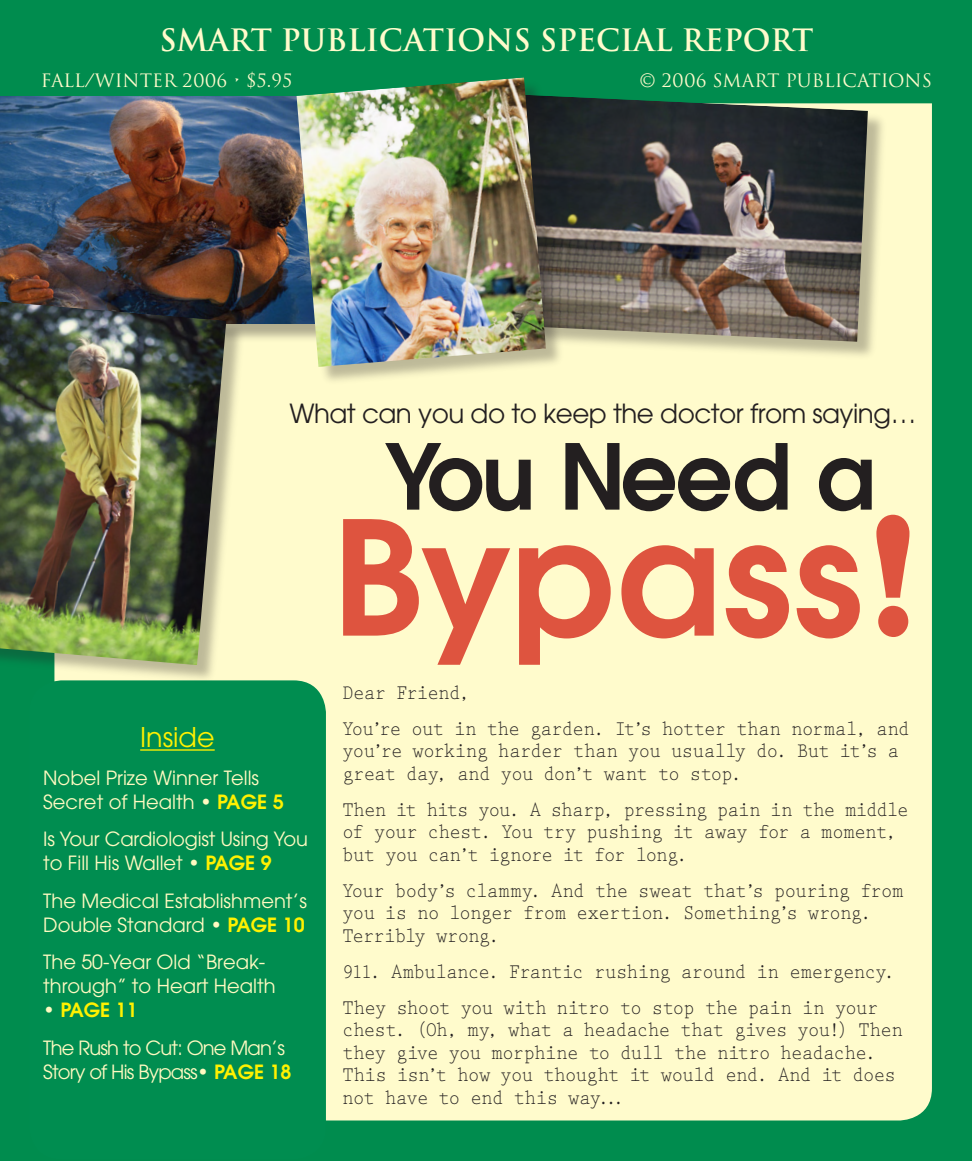
<style>
.page{position:relative;width:972px;height:1161px;background:#008c4e}
.page>*{position:absolute;margin:0;border:0;box-sizing:border-box;transform-origin:0 0}
.t1{font:600 157.5px "Avant Garde";letter-spacing:.01em;color:#de543f}
.t2{font:600 90px "Avant Garde";letter-spacing:-.03em;color:#231f20}
.t3{font:700 30px "Trajan";color:#fffbcc}
.t4{font:27px "Avant Garde";color:#fff101}
.t5{font:26.25px "Avant Garde";letter-spacing:-.02em;color:#231f20}
.t6{font:21px/22.5px "Prestige Elite";letter-spacing:-.035em;color:#231f20;scale:.9 1}
.t7{font:19.5px/24px "Avant Garde";color:#fffac1}
.t8{font:19.5px/37.5px "Avant Garde";letter-spacing:-.04em;color:#fffac1}
.t9{font:18px "Trajan";color:#fffbcc}
.s1{font-weight:600;color:#fff101}
.s2{font-family:"Bookman";font-size:173.25px}
</style>
<div class="page">
<div style="left:246px;top:103px;width:686px;height:1018px;background:#fffbcc"></div>
<svg style="left:246px;top:680px;width:80px;height:441px"></svg>
<hr style="left:140px;top:749px;width:75px;height:2px;background:#fff101">
<img style="left:0;top:96px;width:297px;height:228px">
<div style="left:0;top:303px;width:246px;height:382px;background:#231f20;opacity:.3"></div>
<img style="left:0;top:301px;width:226px;height:364px">
<div style="left:513px;top:95px;width:375px;height:266px;background:#231f20;opacity:.3"></div>
<img style="left:566px;top:95px;width:302px;height:247px">
<div style="left:298px;top:79px;width:268px;height:308px;background:#231f20;opacity:.3"></div>
<img style="left:297px;top:77px;width:249px;height:290px">
<h3 class="t3" style="left:159px;top:21px;width:655px">SMART PUBLICATIONS SPECIAL REPORT</h3>
<p class="t9" style="left:41px;top:69px;width:253px">FALL/WINTER 2006 • $5.95</p>
<p class="t9" style="left:640px;top:69px;width:294px">© 2006 SMART PUBLICATIONS</p>
<p class="t5" style="left:289px;top:398px;width:629px">What can you do to keep the doctor from saying…</p>
<p class="t4" style="left:140px;top:722px;width:76px">Inside</p>
<p class="t7" style="left:43px;top:766px;width:242px">Nobel Prize Winner Tells<br>Secret of Health • <span class="s1">PAGE 5</span></p>
<p class="t7" style="left:43px;top:827px;width:266px">Is Your Cardiologist Using You to Fill His Wallet • <span class="s1">PAGE 9</span></p>
<p class="t7" style="left:43px;top:889px;width:265px">The Medical Establishment’s<br>Double Standard • <span class="s1">PAGE 10</span></p>
<p class="t7" style="left:43px;top:950px;width:234px">The 50-Year Old “Break&shy;through” to Heart Health</p>
<p class="t8" style="left:43px;top:991px;width:243px">• <span class="s1">PAGE 11<br></span>The Rush to Cut: One Man’s</p>
<p class="t8" style="left:43px;top:1053px;width:250px">Story of His Bypass• <span class="s1">PAGE 18</span></p>
<h2 class="t2" style="left:385px;top:418px;width:492px">You Need a</h2>
<h1 class="t1" style="left:332px;top:475px;width:592px">Bypass<span class="s2">!</span></h1>
<p class="t6" style="left:342px;top:675px;width:632px;line-height:36px">Dear Friend,<br>You’re out in the garden. It’s hotter than normal, and</p>
<p class="t6" style="left:342px;top:740px;width:620px">you’re working harder than you usually do. But it’s a great day, and you don’t want to stop.</p>
<p class="t6" style="left:342px;top:799px;width:630px">Then it hits you. A sharp, pressing pain in the middle of your chest. You try pushing it away for a moment, but you can’t ignore it for long.</p>
<p class="t6" style="left:342px;top:880px;width:625px">Your body’s clammy. And the sweat that’s pouring from you is no longer from exertion. Something’s wrong.<br>Terribly wrong.</p>
<p class="t6" style="left:342px;top:954px;width:615px;line-height:36px">911. Ambulance. Frantic rushing around in emergency.<br>They shoot you with nitro to stop the pain in your</p>
<p class="t6" style="left:342px;top:1019px;width:624px">chest. (Oh, my, what a headache that gives you!) Then they give you morphine to dull the nitro headache.<br>This isn’t how you thought it would end. And it does not have to end this way...</p>
</div>
